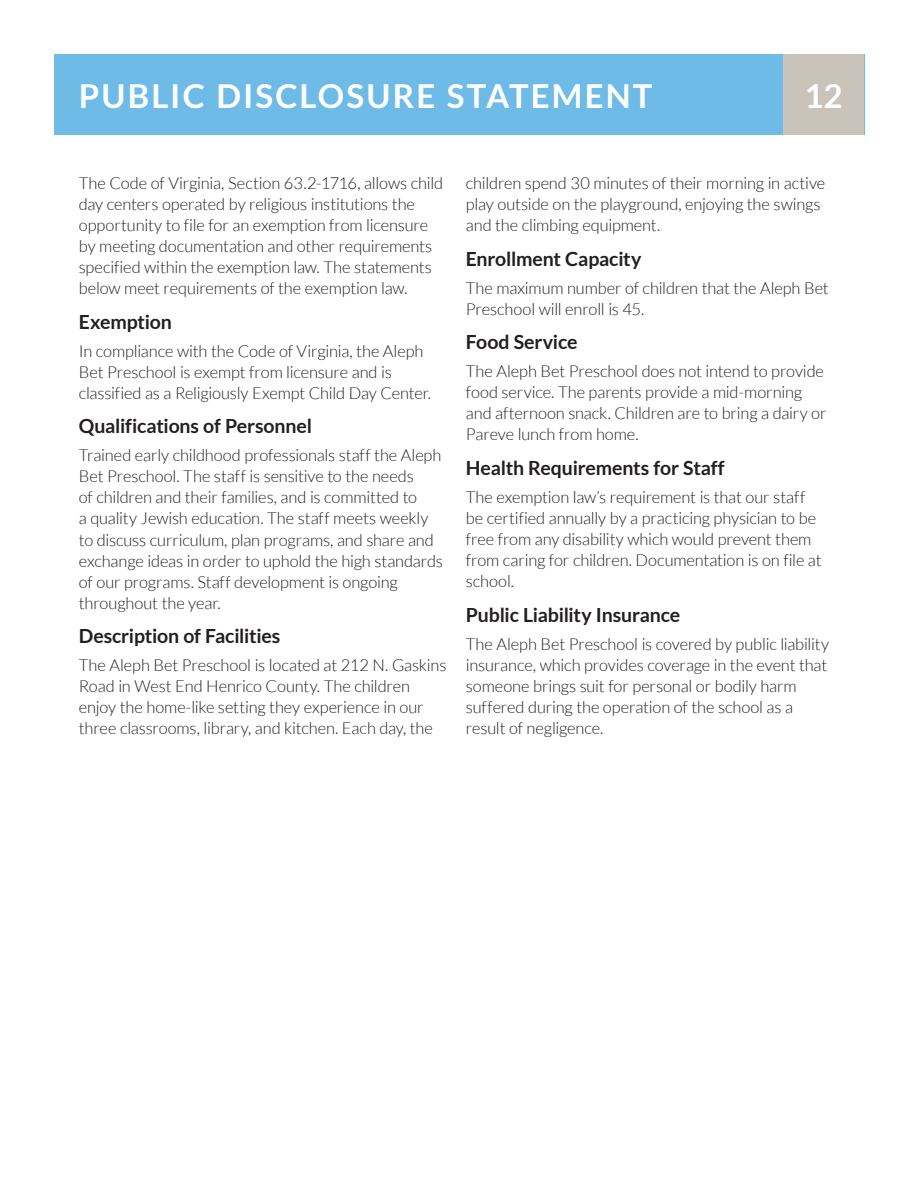
<style>
.page{position:relative;width:918px;height:1188px;background:#fff}
.page>*{position:absolute;margin:0;border:0;box-sizing:border-box;transform-origin:0 0}
.t1{font:700 33px "Lato";letter-spacing:.06em;color:#fff}
.t2{font:700 19.5px "Lato";letter-spacing:-.01em;color:#231f20}
.t3{font:300 16.5px/21.1px "Lato";letter-spacing:-.01em;color:#231f20}
</style>
<div class="page">
<div style="left:54px;top:54px;width:810px;height:81px;background:#6ebbe8"></div>
<div style="left:783px;top:54px;width:81px;height:81px;background:#c9c3ba"></div>
<h1 class="t1" style="left:79px;top:77px;width:575px">PUBLIC DISCLOSURE STATEMENT</h1>
<h1 class="t1" style="left:804px;top:77px;width:40px">12</h1>
<p class="t3" style="left:79px;top:172px;width:366px">The Code of Virginia, Section 63.2-1716, allows child day centers operated by religious institutions the opportunity to file for an exemption from licensure by meeting documentation and other requirements specified within the exemption law. The statements below meet requirements of the exemption law.</p>
<p class="t2" style="left:79px;top:310px;width:95px">Exemption</p>
<p class="t3" style="left:79px;top:340px;width:354px">In compliance with the Code of Virginia, the Aleph<br>Bet Preschool is exempt from licensure and is classified as a Religiously Exempt Child Day Center.</p>
<p class="t2" style="left:79px;top:415px;width:235px">Qualifications of Personnel</p>
<p class="t3" style="left:79px;top:445px;width:366px">Trained early childhood professionals staff the Aleph Bet Preschool. The staff is sensitive to the needs<br>of children and their families, and is committed to<br>a quality Jewish education. The staff meets weekly to discuss curriculum, plan programs, and share and exchange ideas in order to uphold the high standards of our programs. Staff development is ongoing throughout the year.</p>
<p class="t2" style="left:79px;top:625px;width:203px">Description of Facilities</p>
<p class="t3" style="left:79px;top:655px;width:369px">The Aleph Bet Preschool is located at 212 N. Gaskins Road in West End Henrico County. The children enjoy the home-like setting they experience in our three classrooms, library, and kitchen. Each day, the</p>
<p class="t3" style="left:466px;top:172px;width:361px">children spend 30 minutes of their morning in active play outside on the playground, enjoying the swings and the climbing equipment.</p>
<p class="t2" style="left:466px;top:247px;width:177px">Enrollment Capacity</p>
<p class="t3" style="left:466px;top:277px;width:365px">The maximum number of children that the Aleph Bet<br>Preschool will enroll is 45.</p>
<p class="t2" style="left:466px;top:331px;width:113px">Food Service</p>
<p class="t3" style="left:466px;top:361px;width:362px">The Aleph Bet Preschool does not intend to provide food service. The parents provide a mid-morning and afternoon snack. Children are to bring a dairy or Pareve lunch from home.</p>
<p class="t2" style="left:466px;top:457px;width:260px">Health Requirements for Staff</p>
<p class="t3" style="left:466px;top:487px;width:357px">The exemption law’s requirement is that our staff be certified annually by a practicing physician to be free from any disability which would prevent them from caring for children. Documentation is on file at school.</p>
<p class="t2" style="left:466px;top:604px;width:216px">Public Liability Insurance</p>
<p class="t3" style="left:466px;top:633px;width:365px">The Aleph Bet Preschool is covered by public liability insurance, which provides coverage in the event that someone brings suit for personal or bodily harm suffered during the operation of the school as a result of negligence.</p>
</div>
